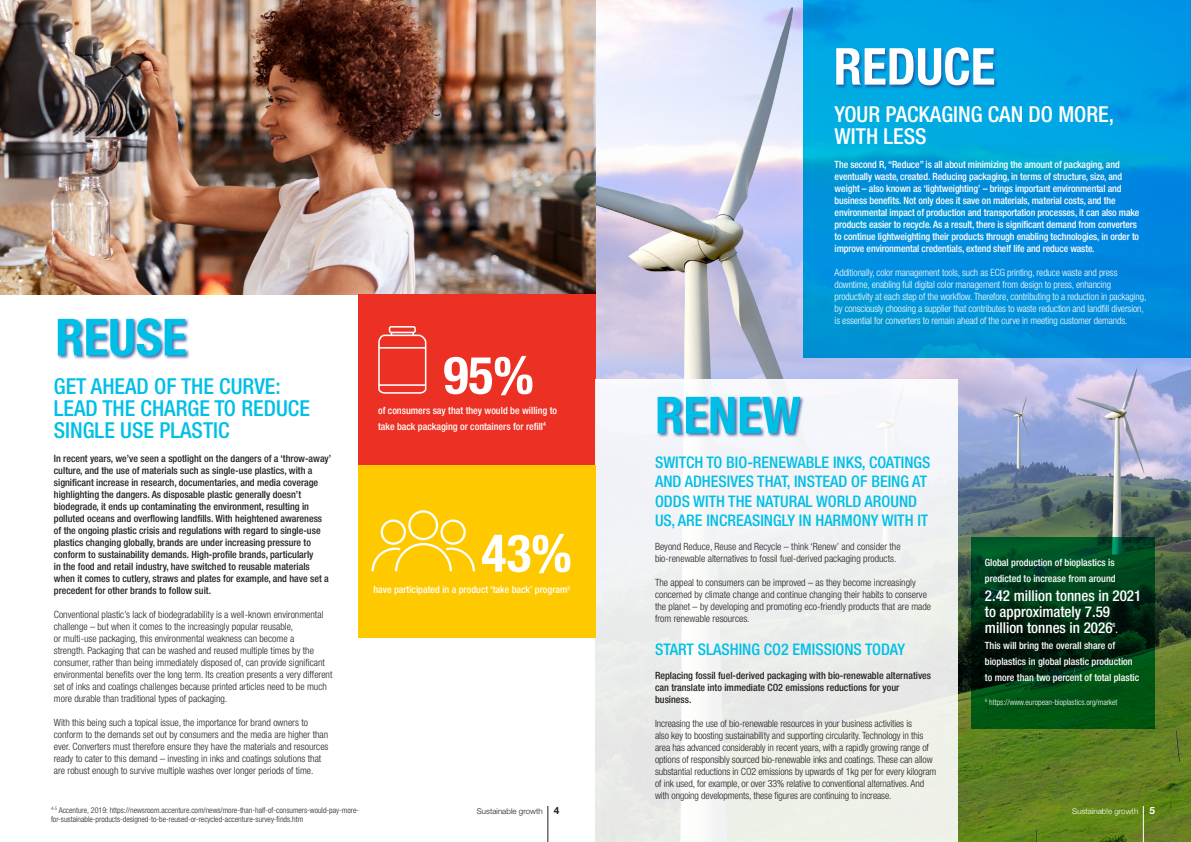
<style>
.page{position:relative;width:1191px;height:842px;background:#fff}
.page>*{position:absolute;margin:0;border:0;box-sizing:border-box;transform-origin:0 0}
.t1{font:700 condensed 52px "Helvetica Neue LT Std";color:#fff}
.t2{font:700 condensed 51px "Helvetica Neue LT Std";color:#00bfe6}
.t3{font:700 condensed 51px "Helvetica Neue LT Std";color:#fff}
.t4{font:500 condensed 22px/22px "Helvetica Neue LT Std";color:#00bfe6}
.t5{font:500 condensed 22px/22px "Helvetica Neue LT Std";color:#fff}
.t6{font:500 condensed 16px/19.2px "Helvetica Neue LT Std";color:#00bfe6}
.t7{font:500 condensed 15px/16px "Helvetica Neue LT Std";color:#fff}
.t8{font:300 condensed 10px/12px "Helvetica Neue LT Std";color:#231f20}
.t9{font:500 condensed 10px/12px "Helvetica Neue LT Std";letter-spacing:-.01em;color:#fff}
.t10{font:500 condensed 10px/12px "Helvetica Neue LT Std";color:#231f20}
.t11{font:300 condensed 10px/12px "Helvetica Neue LT Std";letter-spacing:-.01em;color:#fff}
.t12{font:300 condensed 8px/9.6px "Helvetica Neue LT Std";color:#231f20}
.t13{font:300 condensed 8px "Helvetica Neue LT Std";color:#fff}
.t14{font:300 8px "Helvetica Neue LT Std";color:#231f20}
.t15{font:300 8px "Helvetica Neue LT Std";color:#fff}
.t16{font:500 condensed 5.8px "Helvetica Neue LT Std";color:#fff}
.s1{font-weight:700;font-size:10px}
</style>
<div class="page">
<img style="left:595px;top:0;width:596px;height:842px">
<img style="left:0;top:0;width:595px;height:295px">
<hr style="left:547px;top:806px;width:1px;height:36px;background:#231f20">
<hr style="left:1143px;top:806px;width:1px;height:36px;background:#fff">
<div style="left:357px;top:295px;width:238px;height:172px;background:#ed3024"></div>
<svg style="left:378px;top:326px;width:48px;height:68px"></svg>
<div style="left:57px;top:317px;width:134px;height:44px;background:#253f8e;opacity:.8"></div>
<svg style="left:803px;top:0;width:388px;height:357px;background:#0097de"></svg>
<div style="left:595px;top:380px;width:363px;height:462px;background:linear-gradient(to right,#f0f1f2,#eff1ee)"></div>
<div style="left:835px;top:47px;width:164px;height:43px;background:#253f8e;opacity:.8"></div>
<svg style="left:971px;top:537px;width:184px;height:191px;background:#003c16"></svg>
<div style="left:357px;top:465px;width:238px;height:172px;background:#ffc900"></div>
<svg style="left:371px;top:510px;width:104px;height:61px"></svg>
<div style="left:656px;top:396px;width:148px;height:42px;background:#253f8e;opacity:.8"></div>
<p class="t2" style="left:55px;top:306px;width:133px">REUSE</p>
<p class="t4" style="left:54px;top:375px;width:228px">GET AHEAD OF THE CURVE:</p>
<p class="t4" style="left:54px;top:397px;width:257px">LEAD THE CHARGE TO REDUCE<br>SINGLE USE PLASTIC</p>
<p class="t10" style="left:54px;top:452px;width:279px">In recent years, we’ve seen a spotlight on the dangers of a ‘throw-away’ culture, and the use of materials such as single-use plastics, with a significant increase in research, documentaries, and media coverage highlighting the dangers. As disposable plastic generally doesn’t biodegrade, it ends up contaminating the environment, resulting in polluted oceans and overflowing landfills. With heightened awareness of the ongoing plastic crisis and regulations with regard to single-use plastics changing globally, brands are under increasing pressure to conform to sustainability demands. High-profile brands, particularly<br>in the food and retail industry, have switched to reusable materials when it comes to cutlery, straws and plates for example, and have set a precedent for other brands to follow suit.</p>
<p class="t8" style="left:54px;top:609px;width:280px">Conventional plastic’s lack of biodegradability is a well-known environmental challenge – but when it comes to the increasingly popular reusable,<br>or multi-use packaging, this environmental weakness can become a<br>strength. Packaging that can be washed and reused multiple times by the consumer, rather than being immediately disposed of, can provide significant environmental benefits over the long term. Its creation presents a very different set of inks and coatings challenges because printed articles need to be much more durable than traditional types of packaging.</p>
<p class="t8" style="left:54px;top:717px;width:276px">With this being such a topical issue, the importance for brand owners to conform to the demands set out by consumers and the media are higher than ever. Converters must therefore ensure they have the materials and resources ready to cater to this demand – investing in inks and coatings solutions that are robust enough to survive multiple washes over longer periods of time.</p>
<p class="t12" style="left:51px;top:805px;width:309px"><sup>4-5</sup> Accenture, 2019: https://newsroom.accenture.com/news/more-than-half-of-consumers-would-pay-more&shy;for-sustainable-products-designed-to-be-reused-or-recycled-accenture-survey-finds.htm</p>
<p class="t3" style="left:833px;top:36px;width:163px">REDUCE</p>
<p class="t1" style="left:443px;top:344px;width:92px">95%</p>
<p class="t9" style="left:378px;top:402px;width:181px;line-height:16px">of consumers say that they would be willing to take back packaging or containers for refill<sup>4</sup></p>
<p class="t1" style="left:481px;top:522px;width:92px">43%</p>
<p class="t9" style="left:373px;top:583px;width:198px">have participated in a product ‘take back’ program<sup>5</sup></p>
<p class="t2" style="left:655px;top:384px;width:147px">RENEW</p>
<p class="t5" style="left:834px;top:103px;width:281px">YOUR PACKAGING CAN DO MORE,<br>WITH LESS</p>
<p class="t9" style="left:834px;top:158px;width:306px">The second R, “Reduce” is all about minimizing the amount of packaging, and eventually waste, created. Reducing packaging, in terms of structure, size, and weight – also known as ‘lightweighting’ – brings important environmental and business benefits. Not only does it save on materials, material costs, and the environmental impact of production and transportation processes, it can also make products easier to recycle. As a result, there is significant demand from converters to continue lightweighting their products through enabling technologies, in order to improve environmental credentials, extend shelf life and reduce waste.</p>
<p class="t11" style="left:834px;top:266px;width:313px">Additionally, color management tools, such as ECG printing, reduce waste and press downtime, enabling full digital color management from design to press, enhancing productivity at each step of the workflow. Therefore, contributing to a reduction in packaging, by consciously choosing a supplier that contributes to waste reduction and landfill diversion, is essential for converters to remain ahead of the curve in meeting customer demands.</p>
<p class="t6" style="left:655px;top:453px;width:277px">SWITCH TO BIO-RENEWABLE INKS, COATINGS AND ADHESIVES THAT, INSTEAD OF BEING AT ODDS WITH THE NATURAL WORLD AROUND US, ARE INCREASINGLY IN HARMONY WITH IT</p>
<p class="t8" style="left:655px;top:540px;width:247px">Beyond Reduce, Reuse and Recycle – think ‘Renew’ and consider the bio-renewable alternatives to fossil fuel-derived packaging products.</p>
<p class="t8" style="left:655px;top:576px;width:278px">The appeal to consumers can be improved – as they become increasingly concerned by climate change and continue changing their habits to conserve the planet – by developing and promoting eco-friendly products that are made from renewable resources.</p>
<p class="t6" style="left:655px;top:639px;width:251px">START SLASHING CO2 EMISSIONS TODAY</p>
<p class="t10" style="left:655px;top:669px;width:278px">Replacing fossil fuel-derived packaging with bio-renewable alternatives can translate into immediate CO2 emissions reductions for your business.</p>
<p class="t8" style="left:655px;top:717px;width:283px">Increasing the use of bio-renewable resources in your business activities is<br>also key to boosting sustainability and supporting circularity. Technology in this area has advanced considerably in recent years, with a rapidly growing range of options of responsibly sourced bio-renewable inks and coatings. These can allow substantial reductions in CO2 emissions by upwards of 1kg per for every kilogram of ink used, for example, or over 33% relative to conventional alternatives. And with ongoing developments, these figures are continuing to increase.</p>
<p class="t9" style="left:985px;top:554px;width:132px;line-height:16px">Global production of bioplastics is predicted to increase from around</p>
<p class="t7" style="left:985px;top:588px;width:158px">2.42 million tonnes in 2021 to approximately 7.59 million tonnes in 2026</p>
<p class="t16" style="left:1112px;top:621px;width:4px">6</p>
<p class="t9" style="left:1115px;top:623px;width:4px">.</p>
<p class="t9" style="left:985px;top:637px;width:156px;line-height:16px">This will bring the overall share of bioplastics in global plastic production to more than two percent of total plastic</p>
<p class="t13" style="left:985px;top:698px;width:134px"><sup>6</sup> https://www.european-bioplastics.org/market</p>
<p class="t14" style="left:477px;top:806px;width:84px">Sustainable growth <span class="s1">4</span></p>
<p class="t15" style="left:1072px;top:806px;width:84px">Sustainable growth <span class="s1">5</span></p>
</div>
